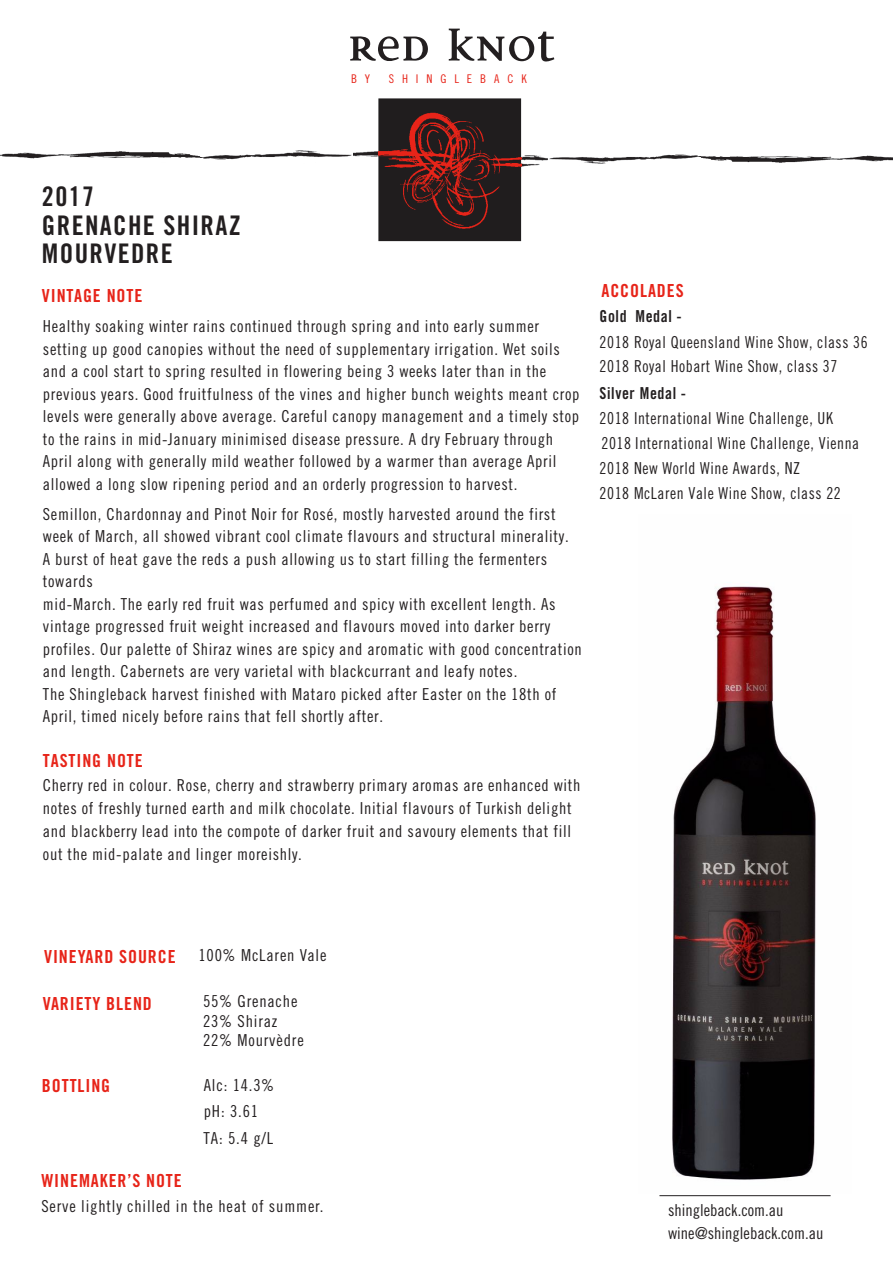
<style>
.page{position:relative;width:893px;height:1263px;background:#fff}
.page>*{position:absolute;margin:0;border:0;box-sizing:border-box;transform-origin:0 0}
.t1{font:700 62.4px "Disturbance";color:#231f20}
.t2{font:27px/28.5px "Trade Gothic Bold Cond Twenty";letter-spacing:.05em;color:#231f20}
.t3{font:18px "Trade Gothic Bold Cond Twenty";letter-spacing:.05em;color:#e72419}
.t4{font:16.5px/22.5px "Trade Gothic Cond Eighteen";letter-spacing:.04em;color:#231f20}
.t5{font:16.5px/24.9px "Trade Gothic Cond Eighteen";letter-spacing:.04em;color:#231f20;scale:.95 1}
.t6{font:16.5px/22.5px "Trade Gothic Cond Eighteen";color:#231f20}
.t7{font:16.5px "Trade Gothic Bold Cond Twenty";letter-spacing:.04em;color:#231f20;scale:.95 1}
.t8{font:12px "Trade Gothic Cond Eighteen";letter-spacing:.66em;color:#e72419}
</style>
<div class="page">
<img style="left:353px;top:107px;width:195px;height:125px">
<div style="left:378px;top:98px;width:143px;height:143px;background:#201d1e"></div>
<img style="left:378px;top:107px;width:143px;height:125px">
<img style="left:549px;top:154px;width:344px;height:10px">
<img style="left:0;top:150px;width:352px;height:10px">
<hr style="left:659px;top:1195px;width:172px;height:1px;background:#231f20">
<img style="left:672px;top:586px;width:144px;height:594px">
<h1 class="t1" style="left:348px;top:17px;width:210px">red knot</h1>
<p class="t8" style="left:351px;top:72px;width:21px">B Y</p>
<p class="t8" style="left:389px;top:72px;width:139px">SHINGLEBACK</p>
<h2 class="t2" style="left:42px;top:182px;width:200px">2017<br>GRENACHE SHIRAZ<br>MOURVEDRE</h2>
<p class="t3" style="left:42px;top:284px;width:102px">VINTAGE NOTE</p>
<p class="t4" style="left:43px;top:315px;width:538px">Healthy soaking winter rains continued through spring and into early summer setting up good canopies without the need of supplementary irrigation. Wet soils and a cool start to spring resulted in flowering being 3 weeks later than in the previous years. Good fruitfulness of the vines and higher bunch weights meant crop levels were generally above average. Careful canopy management and a timely stop to the rains in mid-January minimised disease pressure. A dry February through April along with generally mild weather followed by a warmer than average April allowed a long slow ripening period and an orderly progression to harvest.</p>
<p class="t4" style="left:43px;top:502px;width:540px">Semillon, Chardonnay and Pinot Noir for Rosé, mostly harvested around the first week of March, all showed vibrant cool climate flavours and structural minerality.<br>A burst of heat gave the reds a push allowing us to start filling the fermenters towards<br>mid-March. The early red fruit was perfumed and spicy with excellent length. As vintage progressed fruit weight increased and flavours moved into darker berry profiles. Our palette of Shiraz wines are spicy and aromatic with good concentration and length. Cabernets are very varietal with blackcurrant and leafy notes.<br>The Shingleback harvest finished with Mataro picked after Easter on the 18th of April, timed nicely before rains that fell shortly after.</p>
<p class="t3" style="left:43px;top:750px;width:101px">TASTING NOTE</p>
<p class="t4" style="left:43px;top:774px;width:539px;line-height:23px">Cherry red in colour. Rose, cherry and strawberry primary aromas are enhanced with notes of freshly turned earth and milk chocolate. Initial flavours of Turkish delight and blackberry lead into the compote of darker fruit and savoury elements that fill out the mid-palate and linger moreishly.</p>
<p class="t3" style="left:601px;top:279px;width:84px">ACCOLADES</p>
<p class="t7" style="left:600px;top:306px;width:88px">Gold Medal -</p>
<p class="t5" style="left:600px;top:329px;width:284px">2018 Royal Queensland Wine Show, class 36<br>2018 Royal Hobart Wine Show, class 37</p>
<p class="t7" style="left:600px;top:383px;width:93px">Silver Medal -</p>
<p class="t5" style="left:600px;top:406px;width:275px">2018 International Wine Challenge, UK 2018 International Wine Challenge, Vienna 2018 New World Wine Awards, NZ<br>2018 McLaren Vale Wine Show, class 22</p>
<p class="t3" style="left:44px;top:945px;width:133px">VINEYARD SOURCE</p>
<p class="t4" style="left:198px;top:943px;width:130px">100% McLaren Vale</p>
<p class="t3" style="left:43px;top:992px;width:111px">VARIETY BLEND</p>
<p class="t4" style="left:203px;top:991px;width:102px;line-height:19.5px">55% Grenache<br>23% Shiraz<br>22% Mourvèdre</p>
<p class="t3" style="left:42px;top:1075px;width:70px">BOTTLING</p>
<p class="t4" style="left:203px;top:1072px;width:72px;line-height:26.2px">Alc: 14.3% pH: 3.61<br>TA: 5.4 g/L</p>
<p class="t3" style="left:41px;top:1169px;width:142px">WINEMAKER’S NOTE</p>
<p class="t4" style="left:41px;top:1195px;width:283px">Serve lightly chilled in the heat of summer.</p>
<p class="t6" style="left:668px;top:1199px;width:157px">shingleback.com.au wine@shingleback.com.au</p>
</div>
